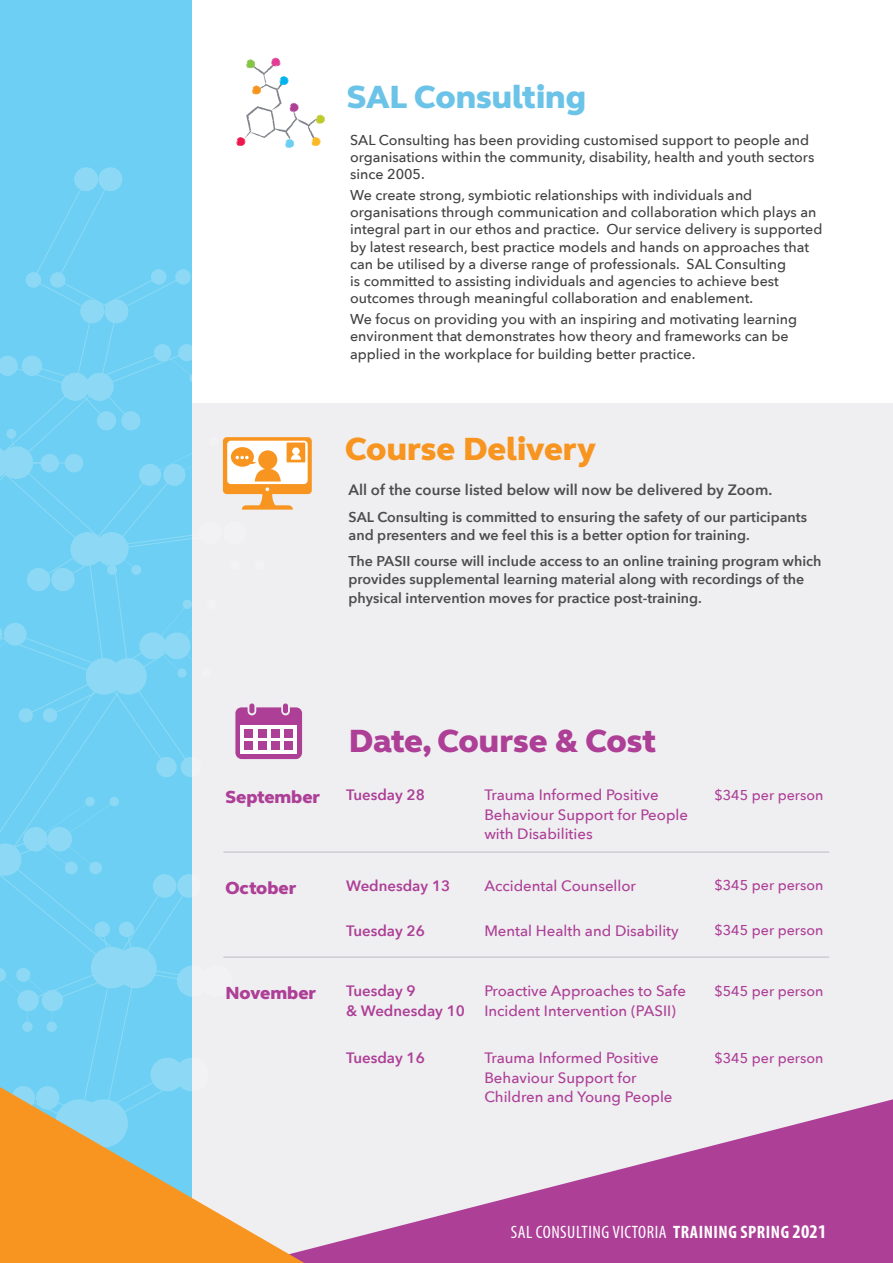
<style>
.page{position:relative;width:893px;height:1263px;background:#fff}
.page>*{position:absolute;margin:0;border:0;box-sizing:border-box;transform-origin:0 0}
.t1{font:800 33px "FS Elliot Pro";color:#ad3f97}
.t2{font:800 33px "FS Elliot Pro";color:#f89520}
.t3{font:800 33px "FS Elliot Pro";color:#6bc4e8}
.t4{font:condensed 18px "Myriad Pro";letter-spacing:.03em;color:#fff}
.t5{font:800 18px "FS Elliot Pro";color:#ad3f97}
.t6{font:500 15px/19.5px "Avenir Next";color:#ad3f97}
.t7{font:600 15px "Avenir Next";color:#ad3f97}
.t8{font:600 15px "Avenir Next";color:#4d4d4f}
.t9{font:500 14.25px/17.1px "Avenir Next";color:#414142}
.t10{font:600 14.25px/18px "Avenir Next";color:#4d4d4f}
.t11{font:500 14.25px "Avenir Next";color:#ad3f97}
.s1{font-weight:700}
.s2{font-weight:700;font-size:19.5px}
</style>
<div class="page">
<div style="left:154px;top:404px;width:739px;height:859px;background:#efeff1"></div>
<div style="left:0;top:0;width:192px;height:1263px;background:#6ccff3"></div>
<svg style="left:304px;top:1099px;width:589px;height:164px;fill:#ad3f97"></svg>
<svg style="left:0;top:167px;width:265px;height:920px"></svg>
<svg style="left:237px;top:58px;width:88px;height:90px"></svg>
<svg style="left:235px;top:707px;width:67px;height:52px;background:#b555a2"></svg>
<div style="left:241px;top:725px;width:56px;height:28px;background:#fff"></div>
<div style="left:245px;top:729px;width:8px;height:9px;background:#ad3f97"></div>
<div style="left:258px;top:729px;width:8px;height:9px;background:#ad3f97"></div>
<div style="left:271px;top:729px;width:9px;height:9px;background:#ad3f97"></div>
<div style="left:285px;top:729px;width:8px;height:9px;background:#ad3f97"></div>
<div style="left:245px;top:741px;width:8px;height:9px;background:#ad3f97"></div>
<div style="left:258px;top:741px;width:8px;height:9px;background:#ad3f97"></div>
<div style="left:271px;top:741px;width:9px;height:9px;background:#ad3f97"></div>
<div style="left:285px;top:741px;width:8px;height:9px;background:#ad3f97"></div>
<div style="left:249px;top:703px;width:5px;height:10px;background:#ad3f97;border-radius:2px"></div>
<div style="left:283px;top:703px;width:5px;height:10px;background:#ad3f97;border-radius:2px"></div>
<hr style="left:223px;top:852px;width:606px;height:1px;background:#bbbdc2">
<hr style="left:223px;top:957px;width:606px;height:1px;background:#bbbdc2">
<svg style="left:0;top:1087px;width:304px;height:176px"></svg>
<svg style="left:223px;top:437px;width:89px;height:73px"></svg>
<p class="t3" style="left:347px;top:75px;width:241px">SAL Consulting</p>
<p class="t9" style="left:350px;top:131px;width:466px">SAL Consulting has been providing customised support to people and organisations within the community, disability, health and youth sectors since 2005.</p>
<p class="t9" style="left:350px;top:186px;width:474px">We create strong, symbiotic relationships with individuals and organisations through communication and collaboration which plays an integral part in our ethos and practice. Our service delivery is supported by latest research, best practice models and hands on approaches that can be utilised by a diverse range of professionals. SAL Consulting<br>is committed to assisting individuals and agencies to achieve best outcomes through meaningful collaboration and enablement.</p>
<p class="t9" style="left:350px;top:310px;width:448px;line-height:17.5px">We focus on providing you with an inspiring and motivating learning environment that demonstrates how theory and frameworks can be applied in the workplace for building better practice.</p>
<p class="t2" style="left:345px;top:427px;width:252px">Course Delivery</p>
<p class="t8" style="left:349px;top:477px;width:425px">All of the course listed below will now be delivered by Zoom.</p>
<p class="t10" style="left:349px;top:508px;width:460px">SAL Consulting is committed to ensuring the safety of our participants and presenters and we feel this is a better option for training.</p>
<p class="t10" style="left:349px;top:552px;width:474px">The PASII course will include access to an online training program which provides supplemental learning material along with recordings of the physical intervention moves for practice post-training.</p>
<p class="t1" style="left:349px;top:718px;width:309px">Date, Course &amp; Cost</p>
<p class="t5" style="left:225px;top:785px;width:96px">September</p>
<p class="t7" style="left:346px;top:782px;width:80px">Tuesday 28</p>
<p class="t6" style="left:484px;top:785px;width:205px">Trauma Informed Positive<br>Behaviour Support for People with Disabilities</p>
<p class="t11" style="left:714px;top:782px;width:111px">$345 per person</p>
<p class="t5" style="left:225px;top:875px;width:72px">October</p>
<p class="t7" style="left:346px;top:873px;width:106px">Wednesday 13</p>
<p class="t6" style="left:484px;top:875px;width:153px">Accidental Counsellor</p>
<p class="t11" style="left:714px;top:873px;width:111px">$345 per person</p>
<p class="t7" style="left:346px;top:918px;width:80px">Tuesday 26</p>
<p class="t6" style="left:484px;top:921px;width:196px">Mental Health and Disability</p>
<p class="t11" style="left:714px;top:918px;width:111px">$345 per person</p>
<p class="t5" style="left:225px;top:981px;width:92px">November</p>
<p class="t7" style="left:346px;top:978px;width:71px">Tuesday 9</p>
<p class="t7" style="left:346px;top:998px;width:120px">&amp; Wednesday 10</p>
<p class="t6" style="left:484px;top:981px;width:203px">Proactive Approaches to Safe<br>Incident Intervention (PASII)</p>
<p class="t11" style="left:714px;top:978px;width:111px">$545 per person</p>
<p class="t7" style="left:346px;top:1045px;width:80px">Tuesday 16</p>
<p class="t6" style="left:484px;top:1048px;width:190px">Trauma Informed Positive<br>Behaviour Support for<br>Children and Young People</p>
<p class="t11" style="left:714px;top:1045px;width:111px">$345 per person</p>
<p class="t4" style="left:511px;top:1221px;width:317px">SAL CONSULTING VICTORIA <span class="s1">TRAINING SPRING</span> <span class="s2">2021</span></p>
</div>
